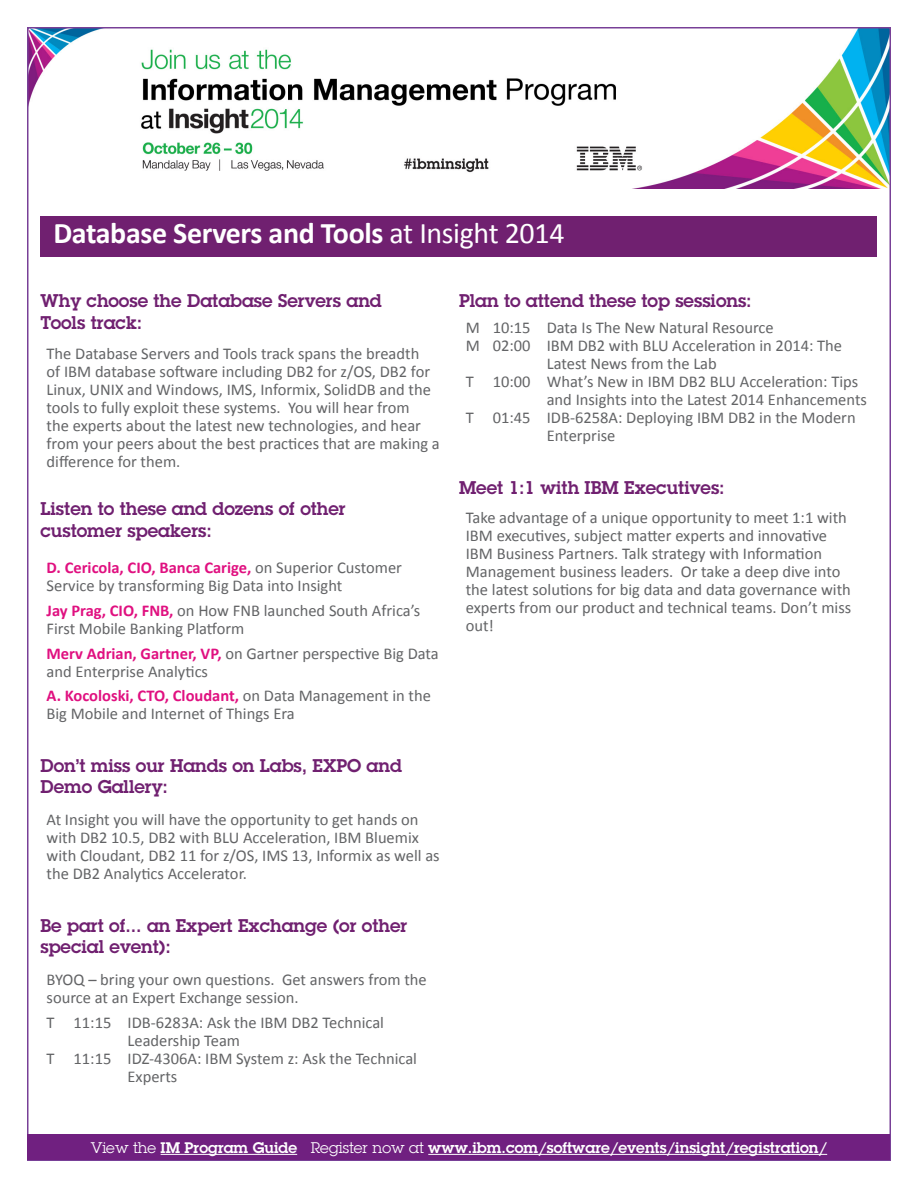
<style>
.page{position:relative;width:918px;height:1188px;background:#fff}
.page>*{position:absolute;margin:0;border:0;box-sizing:border-box;transform-origin:0 0}
.t1{font:700 30px "Calibri";letter-spacing:-.01em;color:#fff}
.t2{font:600 18px/21.6px "Lubalin Graph Std";color:#702070}
.t3{font:16.5px/18px "Calibri";color:#636466}
.t4{font:600 15px "Lubalin Graph Std";color:#fff}
.s1{font-weight:400}
.s2{font-weight:700;color:#e01080}
.s3{font-family:"Lubalin Graph LT";font-weight:400}
</style>
<div class="page">
<img style="left:30px;top:30px;width:858px;height:159px">
<div style="left:40px;top:216px;width:838px;height:40px;background:#702070"></div>
<div style="left:28px;top:1135px;width:862px;height:25px;background:#702080"></div>
<hr style="left:161px;top:1154px;width:136px;height:1px;background:#fff">
<hr style="left:428px;top:1154px;width:399px;height:1px;background:#fff">
<h1 class="t1" style="left:53px;top:214px;width:513px">Database Servers and Tools <span class="s1">at Insight 2014</span></h1>
<p class="t2" style="left:40px;top:290px;width:343px">Why choose the Database Servers and<br>Tools track:</p>
<p class="t2" style="left:459px;top:290px;width:294px">Plan to attend these top sessions:</p>
<p class="t3" style="left:466px;top:319px;width:309px">M 10:15 Data Is The New Natural Resource</p>
<p class="t3" style="left:466px;top:337px;width:378px">M 02:00 IBM DB2 with BLU Acceleration in 2014: The</p>
<p class="t3" style="left:547px;top:355px;width:172px">Latest News from the Lab</p>
<p class="t3" style="left:466px;top:373px;width:394px">T 10:00 What’s New in IBM DB2 BLU Acceleration: Tips</p>
<p class="t3" style="left:547px;top:391px;width:322px">and Insights into the Latest 2014 Enhancements</p>
<p class="t3" style="left:466px;top:409px;width:391px">T 01:45 IDB-6258A: Deploying IBM DB2 in the Modern</p>
<p class="t3" style="left:547px;top:427px;width:70px">Enterprise</p>
<p class="t3" style="left:47px;top:344px;width:395px">The Database Servers and Tools track spans the breadth<br>of IBM database software including DB2 for z/OS, DB2 for Linux, UNIX and Windows, IMS, Informix, SolidDB and the tools to fully exploit these systems. You will hear from<br>the experts about the latest new technologies, and hear from your peers about the best practices that are making a difference for them.</p>
<p class="t2" style="left:40px;top:498px;width:307px">Listen to these and dozens of other customer speakers:</p>
<p class="t3" style="left:47px;top:559px;width:357px"><span class="s2">D. Cericola, CIO, Banca Carige,</span> on Superior Customer<br>Service by transforming Big Data into Insight</p>
<p class="t3" style="left:47px;top:601px;width:375px"><span class="s2">Jay Prag, CIO, FNB,</span> on How FNB launched South Africa’s<br>First Mobile Banking Platform</p>
<p class="t3" style="left:47px;top:644px;width:394px"><span class="s2">Merv Adrian, Gartner, VP,</span> on Gartner perspective Big Data and Enterprise Analytics</p>
<p class="t3" style="left:47px;top:687px;width:386px"><span class="s2">A. Kocoloski, CTO, Cloudant,</span> on Data Management in the<br>Big Mobile and Internet of Things Era</p>
<p class="t2" style="left:40px;top:754px;width:363px">Don’t miss our Hands on Labs, EXPO and<br>Demo Gallery:</p>
<p class="t3" style="left:47px;top:810px;width:395px">At Insight you will have the opportunity to get hands on with DB2 10.5, DB2 with BLU Acceleration, IBM Bluemix with Cloudant, DB2 11 for z/OS, IMS 13, Informix as well as the DB2 Analytics Accelerator.</p>
<p class="t2" style="left:40px;top:914px;width:368px">Be part of... an Expert Exchange (or other special event):</p>
<p class="t3" style="left:47px;top:971px;width:382px">BYOQ – bring your own questions. Get answers from the source at an Expert Exchange session.</p>
<p class="t3" style="left:47px;top:1014px;width:339px">T 11:15 IDB-6283A: Ask the IBM DB2 Technical</p>
<p class="t3" style="left:128px;top:1032px;width:114px">Leadership Team</p>
<p class="t3" style="left:47px;top:1050px;width:372px">T 11:15 IDZ-4306A: IBM System z: Ask the Technical</p>
<p class="t3" style="left:128px;top:1068px;width:51px">Experts</p>
<p class="t2" style="left:459px;top:476px;width:267px">Meet 1:1 with IBM Executives:</p>
<p class="t3" style="left:466px;top:509px;width:387px">Take advantage of a unique opportunity to meet 1:1 with IBM executives, subject matter experts and innovative IBM Business Partners. Talk strategy with Information Management business leaders. Or take a deep dive into the latest solutions for big data and data governance with experts from our product and technical teams. Don’t miss out!</p>
<p class="t4" style="left:91px;top:1138px;width:738px"><span class="s3">View the</span> IM Program Guide <span class="s3">Register now at</span> www.ibm.com/software/events/insight/registration/</p>
</div>
